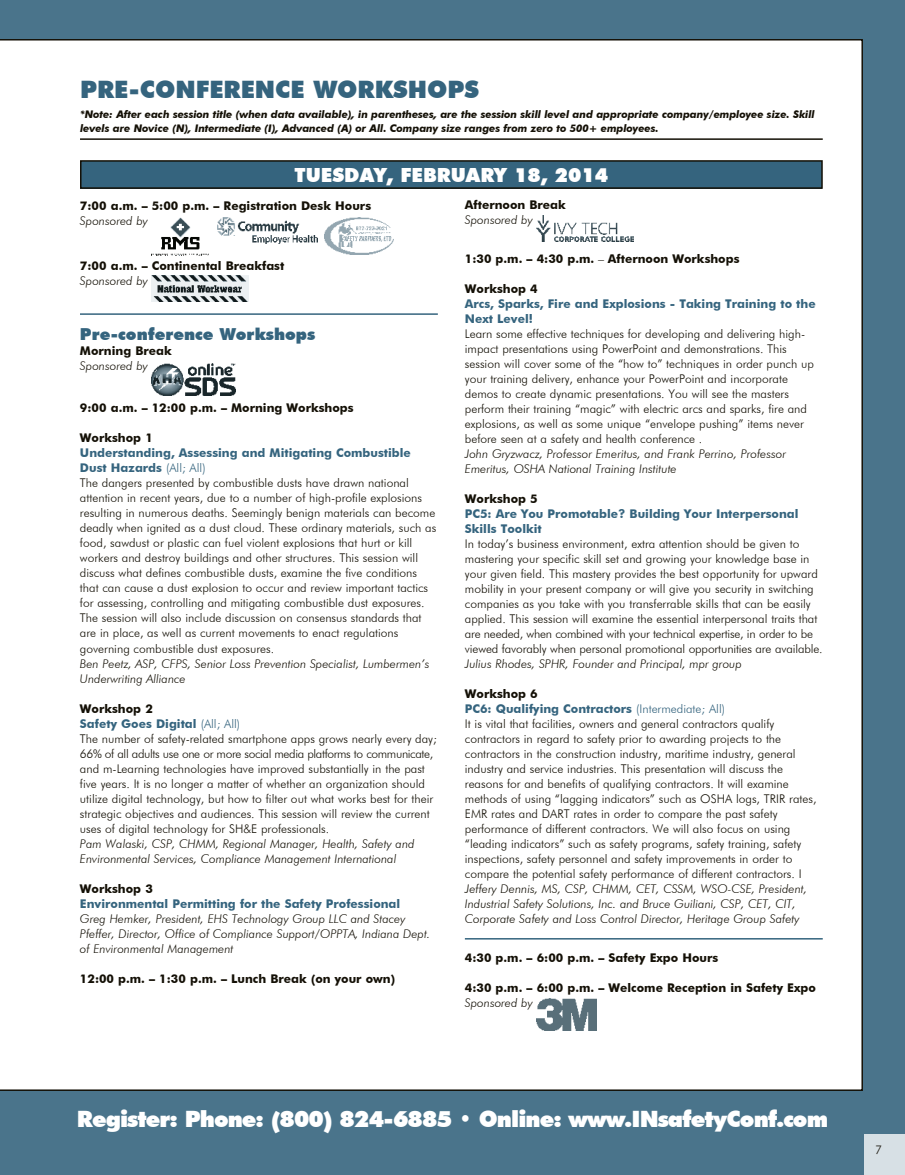
<style>
.page{position:relative;width:905px;height:1175px;background:#fff}
.page>*{position:absolute;margin:0;border:0;box-sizing:border-box;transform-origin:0 0}
.t1{font:900 24px "Futura BT";color:#35647e}
.t2{font:900 22.5px "Futura BT";letter-spacing:-.04em;color:#fff}
.t3{font:900 19.5px "Futura BT";color:#fff}
.t4{font:900 16.5px "Futura BT";color:#35647e}
.t5{font:300 12px/15px "Futura BT";color:#141006}
.t6{font:italic 300 12px/15px "Futura BT";color:#141006}
.t7{font:700 12px "Futura BT";color:#141006}
.t8{font:700 12px/15px "Futura BT";color:#35647e}
.t9{font:italic 700 10.5px/14.1px "Futura BT";letter-spacing:-.01em;color:#141006}
.s1{font-weight:700;color:#35647e}
.s2{color:#35647e}
.s3{font-weight:700}
.s4{font-weight:300}
</style>
<div class="page">
<div style="left:0;top:0;width:904px;height:1174px;background:#4a748b"></div>
<div style="left:0;top:39px;width:862px;height:1051px;background:#fff"></div>
<img style="left:217px;top:217px;width:101px;height:26px">
<img style="left:152px;top:217px;width:56px;height:39px">
<img style="left:324px;top:217px;width:69px;height:38px">
<img style="left:152px;top:276px;width:96px;height:26px">
<hr style="left:80px;top:313px;width:358px;height:2px;background:#35647e">
<img style="left:152px;top:363px;width:83px;height:33px">
<img style="left:536px;top:215px;width:97px;height:27px">
<hr style="left:465px;top:938px;width:357px;height:1px;background:#35647e">
<img style="left:536px;top:998px;width:60px;height:32px">
<div style="left:864px;top:1134px;width:40px;height:40px;background:#d7e0e5"></div>
<hr style="left:80px;top:138px;width:742px;height:2px;background:#141006">
<div style="left:81px;top:161px;width:741px;height:27px;background:#35647e"></div>
<div style="left:80px;top:160px;width:742px;height:29px;border:2px solid #141006"></div>
<h1 class="t1" style="left:80px;top:75px;width:93px">Pre-Conference</h1>
<h1 class="t1" style="left:314px;top:75px;width:98px">Wor kshops</h1>
<p class="t9" style="left:80px;top:107px;width:736px">*Note: After each session title (when data available), in parentheses, are the session skill level and appropriate company/employee size. Skill levels are Novice (N), Intermediate (I), Advanced (A) or All. Company size ranges from zero to 500+ employees.</p>
<h3 class="t3" style="left:294px;top:163px;width:131px">Tuesday, Febr</h3>
<h3 class="t3" style="left:450px;top:163px;width:31px">uary</h3>
<h3 class="t3" style="left:514px;top:163px;width:96px">18, 2014</h3>
<p class="t7" style="left:80px;top:198px;width:293px">7:00 a.m. – 5:00 p.m. – Registration Desk Hours</p>
<p class="t6" style="left:80px;top:213px;width:69px">Sponsored by</p>
<p class="t7" style="left:80px;top:258px;width:206px">7:00 a.m. – Continental Breakfast</p>
<p class="t6" style="left:80px;top:273px;width:69px">Sponsored by</p>
<h3 class="t4" style="left:80px;top:324px;width:236px">Pre-conference Workshops</h3>
<p class="t7" style="left:80px;top:344px;width:93px">Morning Break</p>
<p class="t6" style="left:80px;top:358px;width:69px">Sponsored by</p>
<p class="t7" style="left:80px;top:401px;width:275px">9:00 a.m. – 12:00 p.m. – Morning Workshops</p>
<p class="t7" style="left:80px;top:431px;width:74px">Workshop 1</p>
<p class="t5" style="left:80px;top:445px;width:358px"><span class="s1">Understanding, Assessing and Mitigating Combustible Dust Hazards</span> <span class="s2">(All; All)<br></span>The dangers presented by combustible dusts have drawn national attention in recent years, due to a number of high-profile explosions resulting in numerous deaths. Seemingly benign materials can become deadly when ignited as a dust cloud. These ordinary materials, such as food, sawdust or plastic can fuel violent explosions that hurt or kill workers and destroy buildings and other structures. This session will discuss what defines combustible dusts, examine the five conditions that can cause a dust explosion to occur and review important tactics for assessing, controlling and mitigating combustible dust exposures.<br>The session will also include discussion on consensus standards that are in place, as well as current movements to enact regulations governing combustible dust exposures.</p>
<p class="t6" style="left:80px;top:655px;width:351px">Ben Peetz, ASP, CFPS, Senior Loss Prevention Specialist, Lumbermen’s<br>Underwriting Alliance</p>
<p class="t5" style="left:80px;top:700px;width:358px"><span class="s3">Workshop 2<br></span><span class="s1">Safety Goes Digital</span> <span class="s2">(All; All)<br></span>The number of safety-related smartphone apps grows nearly every day; 66% of all adults use one or more social media platforms to communicate, and m-Learning technologies have improved substantially in the past five years. It is no longer a matter of whether an organization should utilize digital technology, but how to filter out what works best for their strategic objectives and audiences. This session will review the current uses of digital technology for SH&amp;E professionals.</p>
<p class="t6" style="left:80px;top:835px;width:336px">Pam Walaski, CSP, CHMM, Regional Manager, Health, Safety and<br>Environmental Services, Compliance Management International</p>
<p class="t7" style="left:80px;top:881px;width:74px">Workshop 3</p>
<p class="t8" style="left:80px;top:895px;width:322px">Environmental Permitting for the Safety Professional</p>
<p class="t6" style="left:80px;top:910px;width:352px">Greg Hemker, President, EHS Technology Group LLC and Stacey<br>Pfeffer, Director, Office of Compliance Support/OPPTA, Indiana Dept. of Environmental Management</p>
<p class="t7" style="left:80px;top:971px;width:316px">12:00 p.m. – 1:30 p.m. – Lunch Break (on your own)</p>
<p class="t7" style="left:465px;top:197px;width:103px">Afternoon Break</p>
<p class="t6" style="left:465px;top:212px;width:69px">Sponsored by</p>
<p class="t7" style="left:465px;top:251px;width:276px">1:30 p.m. – 4:30 p.m. <span class="s4">–</span> Afternoon Workshops</p>
<p class="t7" style="left:465px;top:281px;width:74px">Workshop 4</p>
<p class="t8" style="left:465px;top:296px;width:352px">Arcs, Sparks, Fire and Explosions - Taking Training to the<br>Next Level!</p>
<p class="t5" style="left:465px;top:326px;width:350px">Learn some effective techniques for developing and delivering high&shy;impact presentations using PowerPoint and demonstrations. This session will cover some of the “how to” techniques in order punch up your training delivery, enhance your PowerPoint and incorporate demos to create dynamic presentations. You will see the masters perform their training “magic” with electric arcs and sparks, fire and explosions, as well as some unique “envelope pushing” items never before seen at a safety and health conference .</p>
<p class="t6" style="left:465px;top:446px;width:323px">John Gryzwacz, Professor Emeritus, and Frank Perrino, Professor<br>Emeritus, OSHA National Training Institute</p>
<p class="t7" style="left:465px;top:491px;width:74px">Workshop 5</p>
<p class="t8" style="left:465px;top:506px;width:335px">PC5: Are You Promotable? Building Your Interpersonal<br>Skills Toolkit</p>
<p class="t5" style="left:465px;top:536px;width:359px">In today’s business environment, extra attention should be given to mastering your specific skill set and growing your knowledge base in your given field. This mastery provides the best opportunity for upward mobility in your present company or will give you security in switching companies as you take with you transferrable skills that can be easily applied. This session will examine the essential interpersonal traits that are needed, when combined with your technical expertise, in order to be viewed favorably when personal promotional opportunities are available.</p>
<p class="t6" style="left:465px;top:656px;width:278px">Julius Rhodes, SPHR, Founder and Principal, mpr group</p>
<p class="t5" style="left:465px;top:686px;width:353px"><span class="s3">Workshop 6<br></span><span class="s1">PC6: Qualifying Contractors</span> <span class="s2">(Intermediate; All)<br></span>It is vital that facilities, owners and general contractors qualify contractors in regard to safety prior to awarding projects to the contractors in the construction industry, maritime industry, general industry and service industries. This presentation will discuss the reasons for and benefits of qualifying contractors. It will examine methods of using “lagging indicators” such as OSHA logs, TRIR rates, EMR rates and DART rates in order to compare the past safety performance of different contractors. We will also focus on using “leading indicators” such as safety programs, safety training, safety inspections, safety personnel and safety improvements in order to compare the potential safety performance of different contractors. I</p>
<p class="t6" style="left:465px;top:881px;width:344px">Jeffery Dennis, MS, CSP, CHMM, CET, CSSM, WSO-CSE, President,<br>Industrial Safety Solutions, Inc. and Bruce Guiliani, CSP, CET, CIT,<br>Corporate Safety and Loss Control Director, Heritage Group Safety</p>
<p class="t7" style="left:465px;top:950px;width:255px">4:30 p.m. – 6:00 p.m. – Safety Expo Hours</p>
<p class="t7" style="left:465px;top:980px;width:352px">4:30 p.m. – 6:00 p.m. – Welcome Reception in Safety Expo</p>
<p class="t6" style="left:465px;top:995px;width:69px">Sponsored by</p>
<h2 class="t2" style="left:77px;top:1104px;width:752px">Register: Phone: (800) 824-6885 • Online: www.INsafetyConf.com</h2>
<p class="t5" style="left:875px;top:1142px;width:8px">7</p>
</div>
